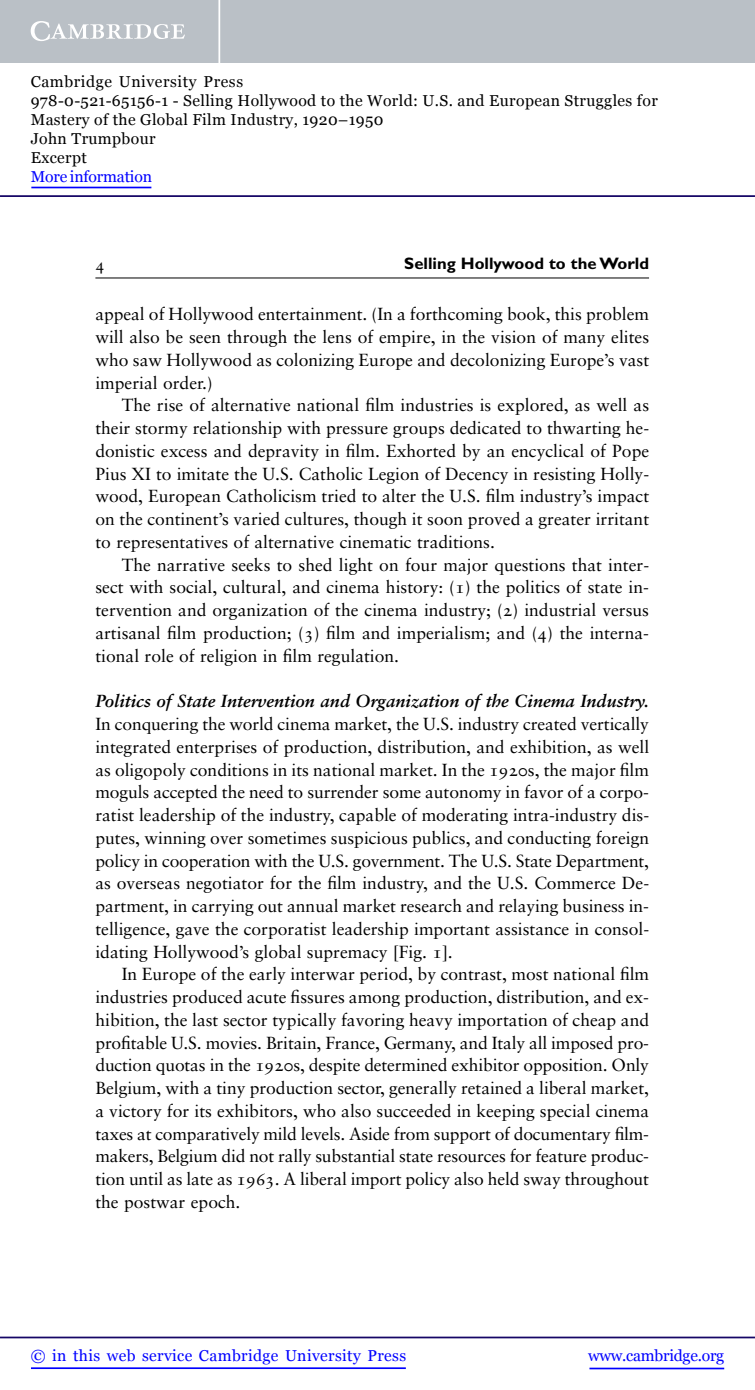
<style>
.page{position:relative;width:755px;height:1390px;background:#fff}
.page>*{position:absolute;margin:0;border:0;box-sizing:border-box;transform-origin:0 0}
.t1{font:17.5px/22.8px "Sabon";color:#000;text-align:justify}
.t2{font:17.5px "Sabon Bold Italic Os F";color:#000}
.t3{font:700 16.62px "Gill Sans";color:#000}
.t4{font:16.62px "Sabon Roman SC";color:#000}
.t5{font:15.75px/18.9px "Georgia";letter-spacing:.025em;color:#000}
.t6{font:15.75px "Georgia";letter-spacing:.025em;color:#00f}
.t7{font:15.75px "Georgia";letter-spacing:-.015em;color:#00f}
.t8{font:15.75px "Georgia";letter-spacing:-.01em;color:#00f}
.s1{font-family:"Sabon Roman SC"}
</style>
<div class="page">
<hr style="left:95px;top:278px;width:553px;height:1px;background:#000">
<hr style="left:589px;top:1368px;width:134px;height:1px;background:#00f">
<hr style="left:0;top:1336px;width:754px;height:2px;background:#150666">
<hr style="left:31px;top:1367px;width:374px;height:2px;background:#00f">
<div style="left:0;top:0;width:754px;height:63px;background:#bac0c6"></div>
<svg style="left:31px;top:21px;width:154px;height:20px"></svg>
<hr style="left:218px;top:0;width:2px;height:63px;background:#fff">
<hr style="left:0;top:195px;width:754px;height:2px;background:#150666">
<hr style="left:31px;top:187px;width:120px;height:1px;background:#00f">
<p class="t5" style="left:31px;top:73px;width:628px">Cambridge University Press<br>978-0-521-65156-1 - Selling Hollywood to the World: U.S. and European Struggles for Mastery of the Global Film Industry, 1920–1950<br>John Trumpbour<br>Excerpt</p>
<p class="t8" style="left:31px;top:167px;width:123px">More information</p>
<p class="t4" style="left:95px;top:257px;width:11px">4</p>
<p class="t3" style="left:404px;top:257px;width:246px">Selling Hollywood to the World</p>
<p class="t1" style="left:95px;top:304px;width:555px">appeal of Hollywood entertainment. (In a forthcoming book, this problem will also be seen through the lens of empire, in the vision of many elites who saw Hollywood as colonizing Europe and decolonizing Europe’s vast imperial order.)</p>
<p class="t1" style="left:95px;top:395px;width:555px;text-indent:26px">The rise of alternative national film industries is explored, as well as their stormy relationship with pressure groups dedicated to thwarting he&shy;donistic excess and depravity in film. Exhorted by an encyclical of Pope Pius XI to imitate the U.S. Catholic Legion of Decency in resisting Holly&shy;wood, European Catholicism tried to alter the U.S. film industry’s impact on the continent’s varied cultures, though it soon proved a greater irritant to representatives of alternative cinematic traditions.</p>
<p class="t1" style="left:95px;top:555px;width:555px;text-indent:26px">The narrative seeks to shed light on four major questions that inter&shy;sect with social, cultural, and cinema history: (<span class="s1">1</span>) the politics of state in&shy;tervention and organization of the cinema industry; (<span class="s1">2</span>) industrial versus artisanal film production; (<span class="s1">3</span>) film and imperialism; and (<span class="s1">4</span>) the interna&shy;tional role of religion in film regulation.</p>
<p class="t2" style="left:95px;top:694px;width:555px">Politics of State Intervention and Organization of the Cinema Industry.</p>
<p class="t1" style="left:95px;top:714px;width:555px">In conquering the world cinema market, the U.S. industry created vertically integrated enterprises of production, distribution, and exhibition, as well as oligopoly conditions in its national market. In the <span class="s1">1920</span>s, the major film moguls accepted the need to surrender some autonomy in favor of a corpo&shy;ratist leadership of the industry, capable of moderating intra-industry dis&shy;putes, winning over sometimes suspicious publics, and conducting foreign policy in cooperation with the U.S. government. The U.S. State Department, as overseas negotiator for the film industry, and the U.S. Commerce De&shy;partment, in carrying out annual market research and relaying business in&shy;telligence, gave the corporatist leadership important assistance in consol&shy;idating Hollywood’s global supremacy [Fig. <span class="s1">1</span>].</p>
<p class="t1" style="left:95px;top:964px;width:555px;text-indent:26px">In Europe of the early interwar period, by contrast, most national film industries produced acute fissures among production, distribution, and ex&shy;hibition, the last sector typically favoring heavy importation of cheap and profitable U.S. movies. Britain, France, Germany, and Italy all imposed pro&shy;duction quotas in the <span class="s1">1920</span>s, despite determined exhibitor opposition. Only Belgium, with a tiny production sector, generally retained a liberal market, a victory for its exhibitors, who also succeeded in keeping special cinema taxes at comparatively mild levels. Aside from support of documentary film&shy;makers, Belgium did not rally substantial state resources for feature produc&shy;tion until as late as <span class="s1">1963</span>. A liberal import policy also held sway throughout the postwar epoch.</p>
<p class="t6" style="left:31px;top:1346px;width:376px">© in this web service Cambridge University Press</p>
<p class="t7" style="left:588px;top:1346px;width:137px">www.cambridge.org</p>
</div>
